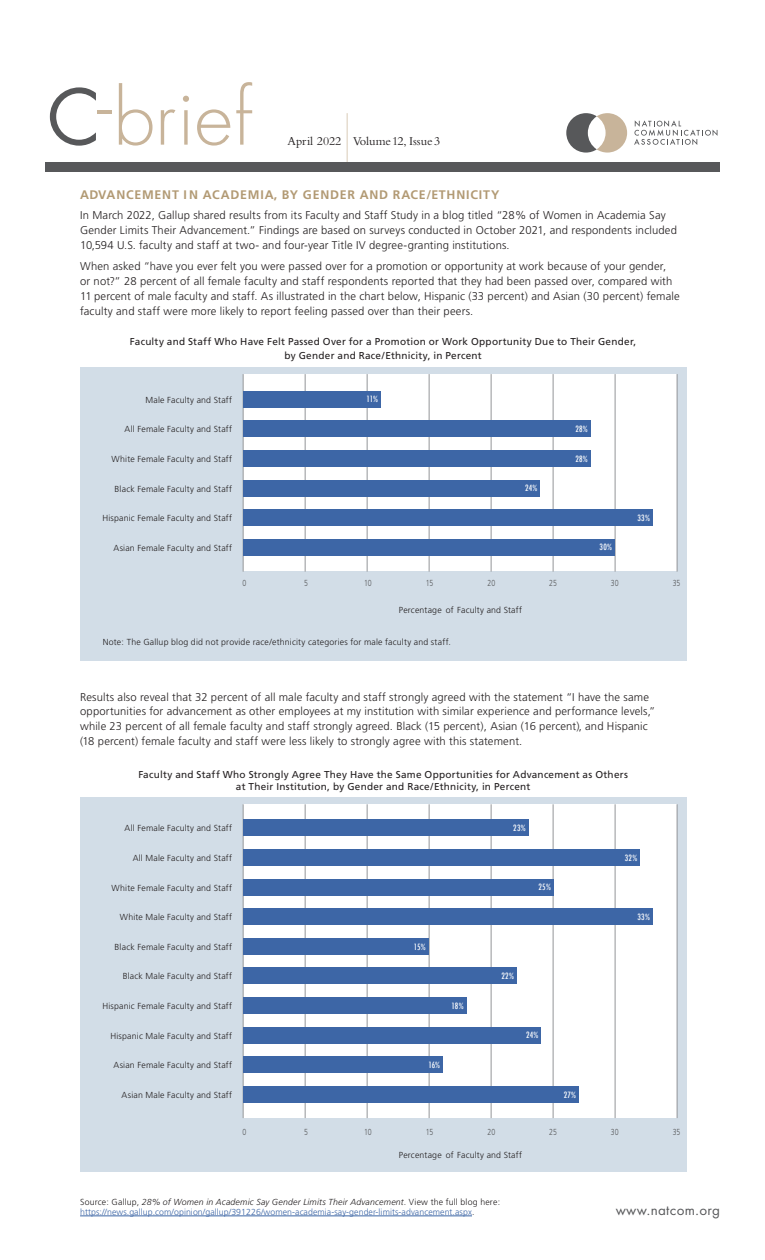
<style>
.page{position:relative;width:765px;height:1260px;background:#fff}
.page>*{position:absolute;margin:0;border:0;box-sizing:border-box;transform-origin:0 0}
.t1{font:300 84.38px "Futura T";color:#c8b49a}
.t2{font:15px "Futura T";letter-spacing:.025em;color:#57585a}
.t3{font:12.5px "Bembo";color:#231f20}
.t4{font:700 12.38px "Frutiger";letter-spacing:.06em;color:#b29a74}
.t5{font:300 11.25px/15px "Frutiger";letter-spacing:.01em;color:#231f20}
.t6{font:10px/14px "Frutiger";letter-spacing:.025em;color:#231f20;text-align:center}
.t7{font:300 8.75px "Frutiger";letter-spacing:.02em;color:#231f20}
.t8{font:300 8.75px/10.4px "Frutiger";letter-spacing:.01em;color:#3d66a6}
.t9{font:300 8.75px "Frutiger";letter-spacing:-.015em;color:#57585a;scale:.8 1}
.t10{font:500 condensed 8.5px "Futura";letter-spacing:.03em;color:#fff}
.s1{font-weight:400;color:#57585a}
.s2{color:#231f20}
.s3{font-style:italic;color:#231f20}
</style>
<div class="page">
<hr style="left:347px;top:113px;width:1px;height:52px;background:#e1d6c6">
<div style="left:45px;top:162px;width:675px;height:10px;background:#57585a"></div>
<svg style="left:634px;top:120px;width:83px;height:25px"></svg>
<svg style="left:566px;top:113px;width:61px;height:40px"></svg>
<hr style="left:80px;top:1216px;width:392px;height:1px;background:#3d66a6">
<div style="left:80px;top:367px;width:607px;height:294px;background:#d2dde7"></div>
<div style="left:80px;top:797px;width:607px;height:375px;background:#d2dde7"></div>
<div style="left:243px;top:374px;width:434px;height:197px;background:#fff"></div>
<div style="left:243px;top:805px;width:434px;height:313px;background:#fff"></div>
<hr style="left:305px;top:375px;width:1px;height:196px;background:#939598">
<hr style="left:243px;top:375px;width:1px;height:196px;background:#939598">
<hr style="left:677px;top:375px;width:1px;height:196px;background:#939598">
<hr style="left:367px;top:375px;width:1px;height:196px;background:#939598">
<hr style="left:429px;top:375px;width:1px;height:196px;background:#939598">
<hr style="left:553px;top:375px;width:1px;height:196px;background:#939598">
<hr style="left:615px;top:375px;width:1px;height:196px;background:#939598">
<hr style="left:491px;top:375px;width:1px;height:196px;background:#939598">
<hr style="left:305px;top:805px;width:1px;height:313px;background:#939598">
<hr style="left:243px;top:805px;width:1px;height:313px;background:#939598">
<hr style="left:677px;top:805px;width:1px;height:313px;background:#939598">
<hr style="left:367px;top:805px;width:1px;height:313px;background:#939598">
<hr style="left:429px;top:805px;width:1px;height:313px;background:#939598">
<hr style="left:553px;top:805px;width:1px;height:313px;background:#939598">
<hr style="left:615px;top:805px;width:1px;height:313px;background:#939598">
<hr style="left:491px;top:805px;width:1px;height:313px;background:#939598">
<div style="left:243px;top:908px;width:410px;height:17px;background:#3d66a6"></div>
<div style="left:243px;top:879px;width:311px;height:17px;background:#3d66a6"></div>
<div style="left:243px;top:849px;width:397px;height:17px;background:#3d66a6"></div>
<div style="left:243px;top:820px;width:285px;height:16px;background:#3d66a6"></div>
<div style="left:243px;top:938px;width:185px;height:17px;background:#3d66a6"></div>
<div style="left:243px;top:968px;width:274px;height:16px;background:#3d66a6"></div>
<div style="left:243px;top:997px;width:223px;height:17px;background:#3d66a6"></div>
<div style="left:243px;top:1027px;width:298px;height:17px;background:#3d66a6"></div>
<div style="left:243px;top:1056px;width:200px;height:17px;background:#3d66a6"></div>
<div style="left:243px;top:1086px;width:336px;height:17px;background:#3d66a6"></div>
<div style="left:243px;top:480px;width:297px;height:16px;background:#3d66a6"></div>
<div style="left:243px;top:450px;width:348px;height:17px;background:#3d66a6"></div>
<div style="left:243px;top:420px;width:348px;height:17px;background:#3d66a6"></div>
<div style="left:243px;top:391px;width:138px;height:17px;background:#3d66a6"></div>
<div style="left:243px;top:509px;width:410px;height:17px;background:#3d66a6"></div>
<div style="left:243px;top:539px;width:372px;height:17px;background:#3d66a6"></div>
<h1 class="t1" style="left:46px;top:67px;width:208px"><span class="s1">C</span>brief</h1>
<h1 class="t1" style="left:97px;top:52px;width:16px">-</h1>
<p class="t3" style="left:288px;top:134px;width:154px">April 2022 Volume 12, Issue 3</p>
<p class="t4" style="left:80px;top:188px;width:421px">ADVANCEMENT IN ACADEMIA, BY GENDER AND RACE/ETHNICITY</p>
<p class="t5" style="left:80px;top:208px;width:598px">In March 2022, Gallup shared results from its Faculty and Staff Study in a blog titled “28% of Women in Academia Say<br>Gender Limits Their Advancement.” Findings are based on surveys conducted in October 2021, and respondents included<br>10,594 U.S. faculty and staff at two- and four-year Title IV degree-granting institutions.</p>
<p class="t5" style="left:80px;top:258px;width:601px">When asked “have you ever felt you were passed over for a promotion or opportunity at work because of your gender,<br>or not?” 28 percent of all female faculty and staff respondents reported that they had been passed over, compared with 11 percent of male faculty and staff. As illustrated in the chart below, Hispanic (33 percent) and Asian (30 percent) female faculty and staff were more likely to report feeling passed over than their peers.</p>
<p class="t6" style="left:130px;top:334px;width:508px">Faculty and Staff Who Have Felt Passed Over for a Promotion or Work Opportunity Due to Their Gender, by Gender and Race/Ethnicity, in Percent</p>
<p class="t7" style="left:146px;top:395px;width:88px">Male Faculty and Staff</p>
<p class="t10" style="left:367px;top:394px;width:13px">11%</p>
<p class="t7" style="left:125px;top:424px;width:109px">All Female Faculty and Staff</p>
<p class="t10" style="left:575px;top:423px;width:14px">28%</p>
<p class="t7" style="left:112px;top:454px;width:122px">White Female Faculty and Staff</p>
<p class="t10" style="left:575px;top:453px;width:14px">28%</p>
<p class="t7" style="left:115px;top:484px;width:119px">Black Female Faculty and Staff</p>
<p class="t10" style="left:525px;top:483px;width:14px">24%</p>
<p class="t7" style="left:102px;top:513px;width:131px">Hispanic Female Faculty and Staff</p>
<p class="t10" style="left:637px;top:512px;width:14px">33%</p>
<p class="t7" style="left:113px;top:543px;width:120px">Asian Female Faculty and Staff</p>
<p class="t10" style="left:600px;top:542px;width:14px">30%</p>
<p class="t9" style="left:243px;top:578px;width:6px">0</p>
<p class="t9" style="left:304px;top:578px;width:6px">5</p>
<p class="t9" style="left:364px;top:578px;width:11px">10</p>
<p class="t9" style="left:426px;top:578px;width:11px">15</p>
<p class="t9" style="left:488px;top:578px;width:11px">20</p>
<p class="t9" style="left:549px;top:578px;width:11px">25</p>
<p class="t9" style="left:611px;top:578px;width:11px">30</p>
<p class="t7" style="left:399px;top:605px;width:125px">Percentage of Faculty and Staff</p>
<p class="t7" style="left:103px;top:637px;width:350px">Note: The Gallup blog did not provide race/ethnicity categories for male faculty and staff.</p>
<p class="t5" style="left:80px;top:689px;width:577px">Results also reveal that 32 percent of all male faculty and staff strongly agreed with the statement “I have the same opportunities for advancement as other employees at my institution with similar experience and performance levels,” while 23 percent of all female faculty and staff strongly agreed. Black (15 percent), Asian (16 percent), and Hispanic (18 percent) female faculty and staff were less likely to strongly agree with this statement.</p>
<p class="t6" style="left:138px;top:769px;width:491px;line-height:11.2px">Faculty and Staff Who Strongly Agree They Have the Same Opportunities for Advancement as Others at Their Institution, by Gender and Race/Ethnicity, in Percent</p>
<p class="t7" style="left:125px;top:824px;width:109px">All Female Faculty and Staff</p>
<p class="t10" style="left:513px;top:823px;width:14px">23%</p>
<p class="t7" style="left:133px;top:853px;width:101px">All Male Faculty and Staff</p>
<p class="t10" style="left:625px;top:852px;width:14px">32%</p>
<p class="t7" style="left:112px;top:883px;width:122px">White Female Faculty and Staff</p>
<p class="t10" style="left:539px;top:882px;width:14px">25%</p>
<p class="t7" style="left:120px;top:912px;width:114px">White Male Faculty and Staff</p>
<p class="t10" style="left:637px;top:911px;width:14px">33%</p>
<p class="t7" style="left:115px;top:942px;width:119px">Black Female Faculty and Staff</p>
<p class="t10" style="left:414px;top:941px;width:13px">15%</p>
<p class="t7" style="left:123px;top:972px;width:111px">Black Male Faculty and Staff</p>
<p class="t10" style="left:502px;top:971px;width:14px">22%</p>
<p class="t7" style="left:102px;top:1001px;width:131px">Hispanic Female Faculty and Staff</p>
<p class="t10" style="left:452px;top:1000px;width:14px">18%</p>
<p class="t7" style="left:110px;top:1031px;width:123px">Hispanic Male Faculty and Staff</p>
<p class="t10" style="left:526px;top:1030px;width:14px">24%</p>
<p class="t7" style="left:113px;top:1060px;width:120px">Asian Female Faculty and Staff</p>
<p class="t10" style="left:428px;top:1059px;width:13px">16%</p>
<p class="t7" style="left:122px;top:1090px;width:112px">Asian Male Faculty and Staff</p>
<p class="t10" style="left:564px;top:1089px;width:14px">27%</p>
<p class="t9" style="left:243px;top:1127px;width:6px">0</p>
<p class="t9" style="left:304px;top:1127px;width:6px">5</p>
<p class="t9" style="left:364px;top:1127px;width:11px">10</p>
<p class="t9" style="left:426px;top:1127px;width:11px">15</p>
<p class="t9" style="left:488px;top:1127px;width:11px">20</p>
<p class="t9" style="left:549px;top:1127px;width:11px">25</p>
<p class="t9" style="left:611px;top:1127px;width:11px">30</p>
<p class="t7" style="left:399px;top:1150px;width:125px">Percentage of Faculty and Staff</p>
<p class="t9" style="left:673px;top:578px;width:11px">35</p>
<p class="t9" style="left:673px;top:1127px;width:11px">35</p>
<p class="t8" style="left:80px;top:1196px;width:422px"><span class="s2">Source: Gallup,</span> <span class="s3">28% of Women in Academic Say Gender Limits Their Advancement</span><span class="s2">. View the full blog here: </span>https://news.gallup.com/opinion/gallup/391226/women-academia-say-gender-limits-advancement.aspx<span class="s2">.</span></p>
<h2 class="t2" style="left:616px;top:1201px;width:106px">www.natcom.org</h2>
</div>
